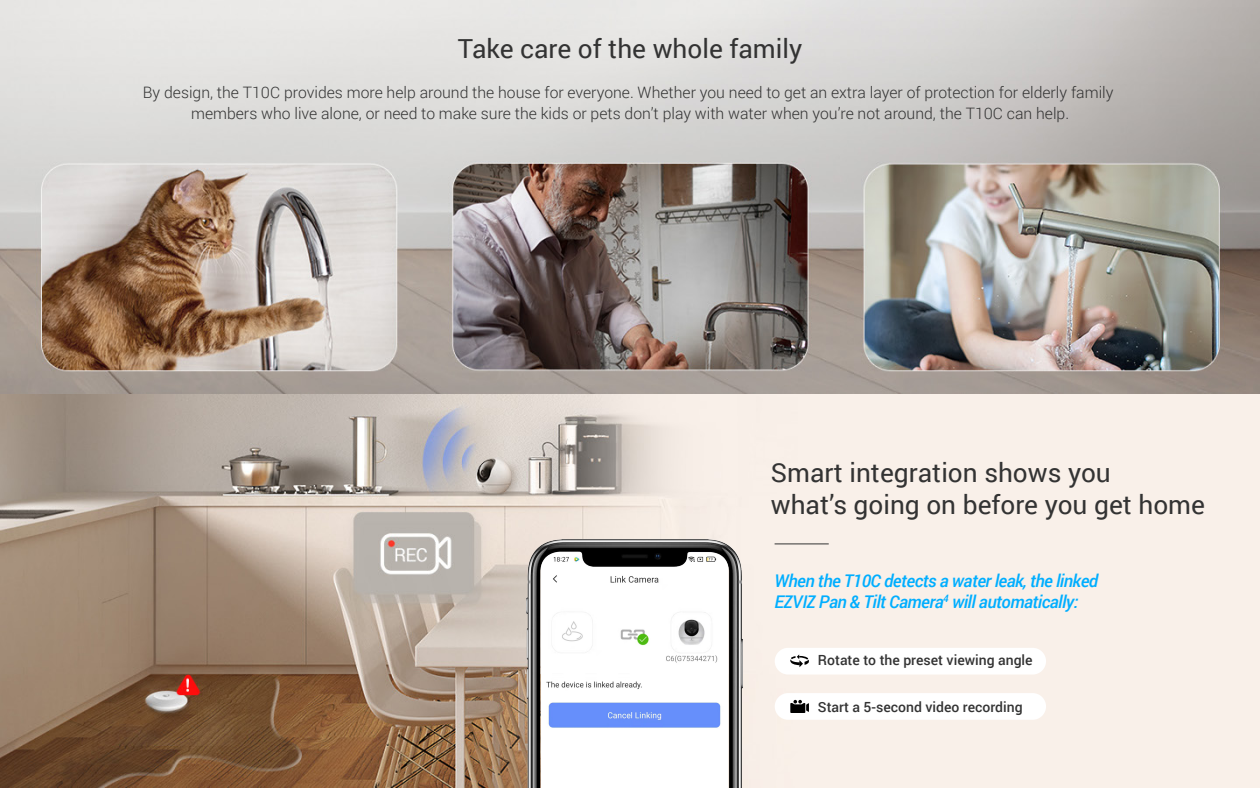
<style>
.page{position:relative;width:1260px;height:788px;background:#fff}
.page>*{position:absolute;margin:0;border:0;box-sizing:border-box;transform-origin:0 0}
.t1{font:26.25px/31.5px "Roboto";color:#333}
.t2{font:italic 500 17.5px/21px "Roboto";letter-spacing:-.03em;color:#00aeff}
.t3{font:300 15.75px/21px "Roboto";color:#333;text-align:center}
.t4{font:500 14px "Roboto";color:#333}
</style>
<div class="page">
<img style="left:0;top:0;width:1260px;height:788px">
<hr style="left:775px;top:543px;width:54px;height:1px;background:#333">
<div style="left:775px;top:647px;width:271px;height:27px;background:#fff;border-radius:13px"></div>
<div style="left:775px;top:693px;width:271px;height:26px;background:#fff;border-radius:13px"></div>
<svg style="left:790px;top:699px;width:19px;height:14px"></svg>
<svg style="left:790px;top:654px;width:19px;height:13px"></svg>
<img style="left:527px;top:539px;width:215px;height:249px">
<h1 class="t1" style="left:458px;top:32px;width:346px">Take care of the whole family</h1>
<p class="t3" style="left:143px;top:81px;width:972px">By design, the T10C provides more help around the house for everyone. Whether you need to get an extra layer of protection for elderly family members who live alone, or need to make sure the kids or pets don’t play with water when you’re not around, the T10C can help.</p>
<h1 class="t1" style="left:771px;top:456px;width:436px">Smart integration shows you<br>what’s going on before you get home</h1>
<p class="t2" style="left:775px;top:569px;width:325px">When the T10C detects a water leak, the linked<br>EZVIZ Pan &amp; Tilt Camera<sup>4</sup> will automatically:</p>
<p class="t4" style="left:818px;top:650px;width:216px">Rotate to the preset viewing angle</p>
<p class="t4" style="left:818px;top:696px;width:206px">Start a 5-second video recording</p>
</div>
